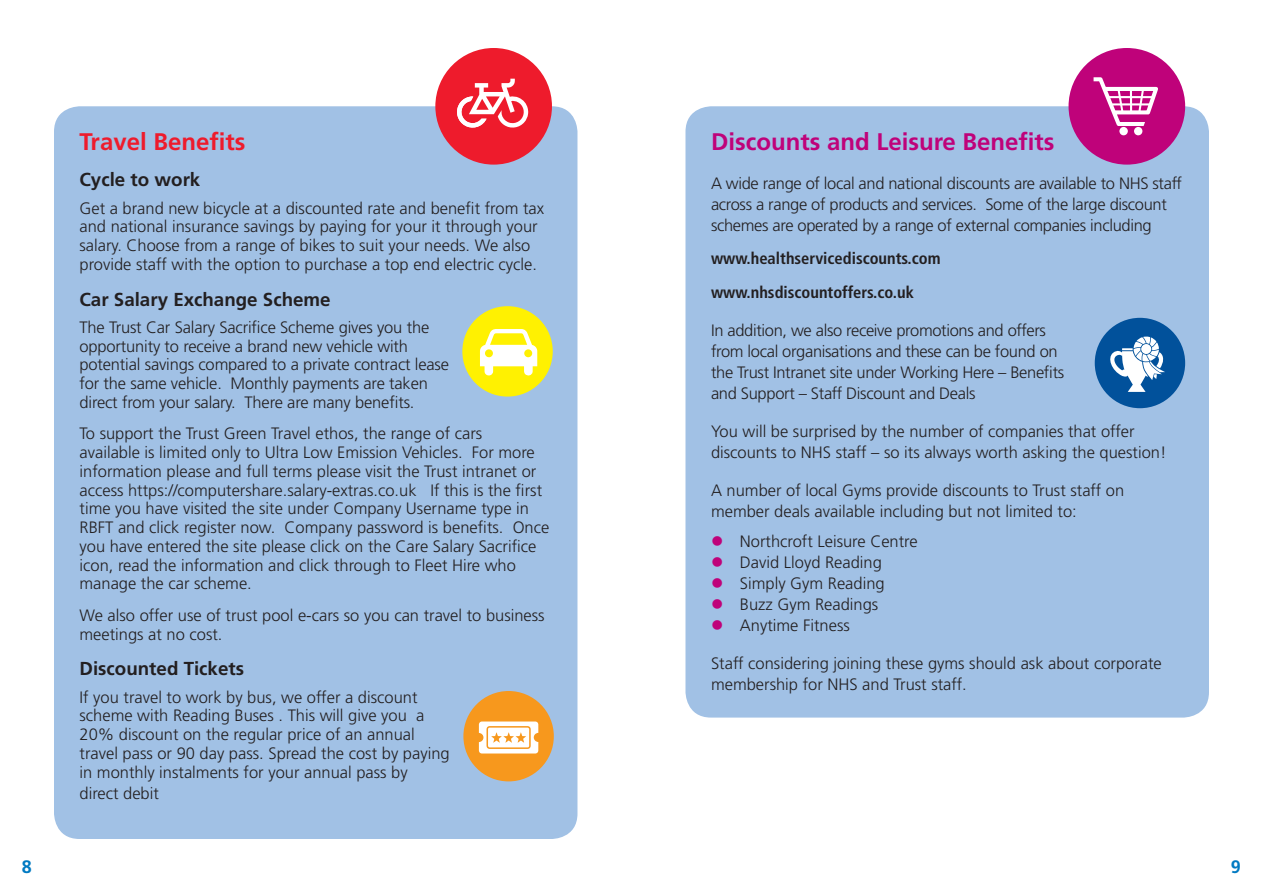
<style>
.page{position:relative;width:1263px;height:893px;background:#fff}
.page>*{position:absolute;margin:0;border:0;box-sizing:border-box;transform-origin:0 0}
.heads{font:700 24px "Frutiger";color:#bf027a}
.heads-2{font:700 24px "Frutiger";color:#ee1b2c}
.subs{font:700 18.75px "Frutiger";color:#231f20}
.t1{font:700 18px "Frutiger";color:#007ac2}
.text{font:300 16.5px/18.8px "Frutiger";color:#231f20}
.text-2{font:300 16.5px/21px "Frutiger";letter-spacing:-.02em;color:#231f20}
.link{font:700 condensed 16.5px "Frutiger";color:#231f20}
.s1{color:#bf027a}
</style>
<div class="page">
<div style="left:685px;top:106px;width:524px;height:612px;background:#a1c1e5;border-radius:26px"></div>
<div style="left:54px;top:106px;width:523px;height:733px;background:#a1c1e5;border-radius:26px"></div>
<div style="left:440px;top:52px;width:108px;height:108px;background:#ee1b2c;border-radius:50%"></div>
<div style="left:435px;top:48px;width:117px;height:117px;border:9px solid #ee1b2c;border-radius:50%"></div>
<div style="left:1073px;top:52px;width:108px;height:108px;background:#bf027a;border-radius:50%"></div>
<div style="left:1068px;top:48px;width:117px;height:117px;border:9px solid #bf027a;border-radius:50%"></div>
<svg style="left:457px;top:79px;width:71px;height:49px"></svg>
<svg style="left:1093px;top:77px;width:65px;height:49px"></svg>
<div style="left:1119px;top:127px;width:9px;height:8px;background:#fff;border-radius:50%"></div>
<div style="left:1134px;top:127px;width:8px;height:8px;background:#fff;border-radius:50%"></div>
<div style="left:463px;top:691px;width:91px;height:90px;background:#f7981d;border-radius:50%"></div>
<div style="left:462px;top:306px;width:91px;height:91px;background:#fff101;border-radius:50%"></div>
<svg style="left:480px;top:329px;width:57px;height:47px"></svg>
<svg style="left:479px;top:721px;width:59px;height:32px;background:#fde8ce"></svg>
<div style="left:1095px;top:318px;width:90px;height:90px;background:#01519b;border-radius:50%"></div>
<svg style="left:1110px;top:336px;width:55px;height:56px"></svg>
<p class="heads-2" style="left:80px;top:128px;width:167px">Travel Benefits</p>
<p class="subs" style="left:80px;top:169px;width:122px">Cycle to work</p>
<p class="text" style="left:80px;top:198px;width:466px">Get a brand new bicycle at a discounted rate and benefit from tax and national insurance savings by paying for your it through your salary. Choose from a range of bikes to suit your needs. We also provide staff with the option to purchase a top end electric cycle.</p>
<p class="subs" style="left:80px;top:288px;width:253px">Car Salary Exchange Scheme</p>
<p class="text" style="left:80px;top:318px;width:371px">The Trust Car Salary Sacrifice Scheme gives you the opportunity to receive a brand new vehicle with potential savings compared to a private contract lease for the same vehicle. Monthly payments are taken direct from your salary. There are many benefits.</p>
<p class="text" style="left:80px;top:424px;width:471px">To support the Trust Green Travel ethos, the range of cars<br>available is limited only to Ultra Low Emission Vehicles. For more information please and full terms please visit the Trust intranet or access https://computershare.salary-extras.co.uk If this is the first time you have visited the site under Company Username type in RBFT and click register now. Company password is benefits. Once you have entered the site please click on the Care Salary Sacrifice icon, read the information and click through to Fleet Hire who manage the car scheme.</p>
<p class="text" style="left:80px;top:606px;width:467px">We also offer use of trust pool e-cars so you can travel to business meetings at no cost.</p>
<p class="subs" style="left:80px;top:658px;width:166px">Discounted Tickets</p>
<p class="text" style="left:80px;top:687px;width:372px">If you travel to work by bus, we offer a discount scheme with Reading Buses . This will give you a 20% discount on the regular price of an annual travel pass or 90 day pass. Spread the cost by paying in monthly instalments for your annual pass by</p>
<p class="text" style="left:80px;top:783px;width:81px">direct debit</p>
<p class="heads" style="left:711px;top:128px;width:345px">Discounts and Leisure Benefits</p>
<p class="text-2" style="left:711px;top:172px;width:472px">A wide range of local and national discounts are available to NHS staff across a range of products and services. Some of the large discount schemes are operated by a range of external companies including</p>
<p class="link" style="left:711px;top:249px;width:231px">www.healthservicediscounts.com</p>
<p class="link" style="left:711px;top:282px;width:204px">www.nhsdiscountoffers.co.uk</p>
<p class="text-2" style="left:711px;top:320px;width:355px">In addition, we also receive promotions and offers from local organisations and these can be found on the Trust Intranet site under Working Here – Benefits and Support – Staff Discount and Deals</p>
<p class="text" style="left:711px;top:421px;width:457px;line-height:21px">You will be surprised by the number of companies that offer discounts to NHS staff – so its always worth asking the question!</p>
<p class="text" style="left:711px;top:480px;width:415px;line-height:21px">A number of local Gyms provide discounts to Trust staff on member deals available including but not limited to:</p>
<p class="text" style="left:711px;top:531px;width:208px"><span class="s1">●</span> Northcroft Leisure Centre</p>
<p class="text" style="left:711px;top:552px;width:172px"><span class="s1">●</span> David Lloyd Reading</p>
<p class="text" style="left:711px;top:573px;width:175px"><span class="s1">●</span> Simply Gym Reading</p>
<p class="text" style="left:711px;top:594px;width:169px"><span class="s1">●</span> Buzz Gym Readings</p>
<p class="text" style="left:711px;top:615px;width:140px"><span class="s1">●</span> Anytime Fitness</p>
<p class="text" style="left:711px;top:652px;width:452px;line-height:21px">Staff considering joining these gyms should ask about corporate membership for NHS and Trust staff.</p>
<p class="t1" style="left:22px;top:856px;width:12px">8</p>
<p class="t1" style="left:1231px;top:856px;width:12px">9</p>
</div>
